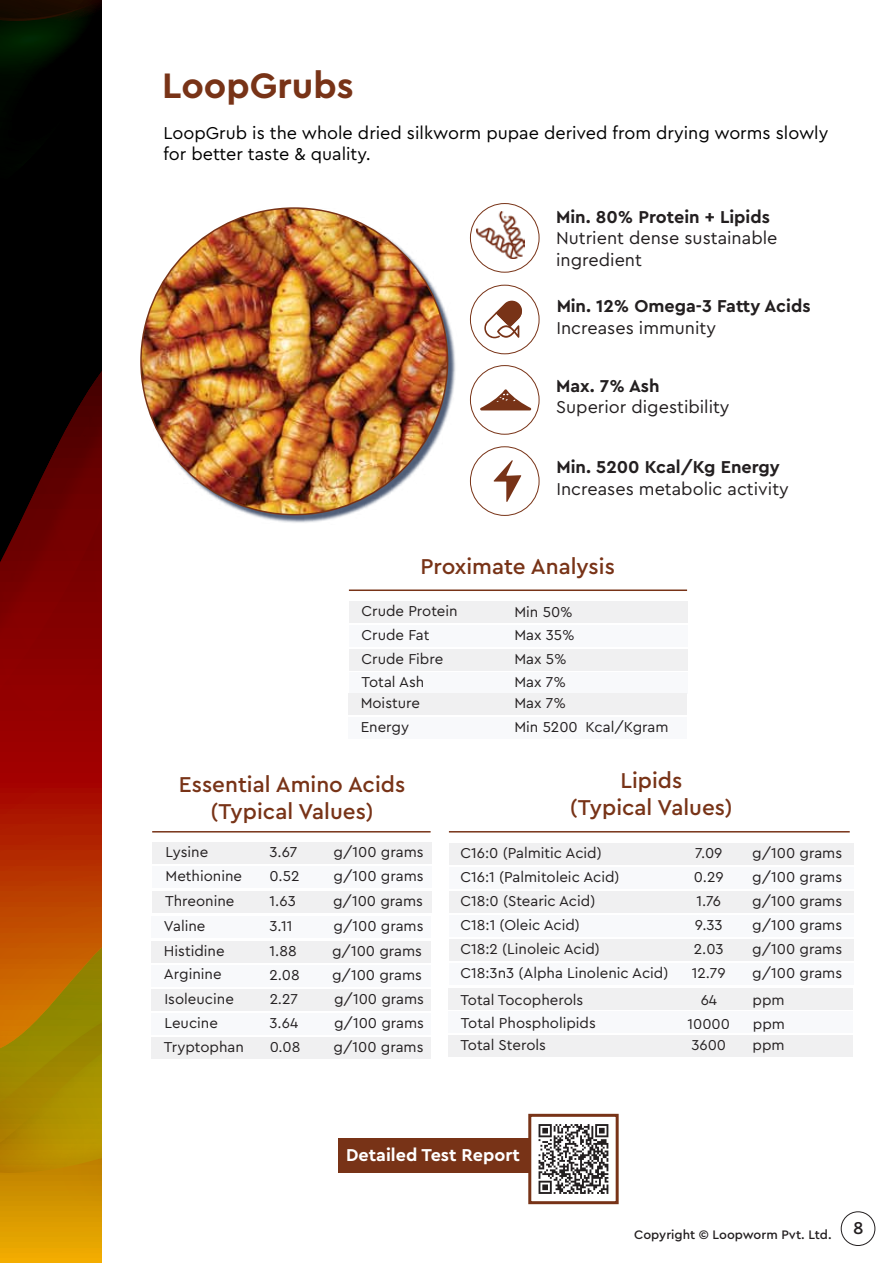
<style>
.page{position:relative;width:893px;height:1263px;background:#fff}
.page>*{position:absolute;margin:0;border:0;box-sizing:border-box;transform-origin:0 0}
.t1{font:700 37.05px "Cera Pro";color:#783317}
.t2{font:500 22.5px/27px "Cera Pro";color:#783317;text-align:center}
.t3{font:18px/21.6px "Cera Pro";color:#231f20}
.t4{font:18px/21px "Cera Pro";color:#000}
.t5{font:700 18px "Cera Pro";color:#231f20}
.t6{font:700 18px "Cera Pro";color:#fff}
.t7{font:15px/24px "Cera Pro";color:#231f20}
.t8{font:500 12.9px "Cera Pro";color:#231f20}
</style>
<div class="page">
<div style="left:841px;top:1211px;width:34px;height:35px;border:1px solid #231f20;border-radius:50%"></div>
<div style="left:337px;top:1138px;width:191px;height:35px;background:#783317"></div>
<div style="left:528px;top:1114px;width:91px;height:90px;border:3px solid #783317"></div>
<div style="left:0;top:640px;width:102px;height:58px;background:#8e0000"></div>
<div style="left:0;top:698px;width:102px;height:18px;background:#950000"></div>
<svg style="left:0;top:322px;width:102px;height:318px;background:#3e0000"></svg>
<svg style="left:0;top:0;width:102px;height:322px;background:#010300"></svg>
<svg style="left:0;top:716px;width:102px;height:547px;background:#b55d00"></svg>
<svg style="left:480px;top:389px;width:52px;height:21px"></svg>
<svg style="left:484px;top:300px;width:38px;height:38px"></svg>
<svg style="left:493px;top:460px;width:28px;height:42px"></svg>
<div style="left:470px;top:203px;width:69px;height:70px;border:1px solid #783317;border-radius:50%"></div>
<div style="left:470px;top:285px;width:69px;height:69px;border:1px solid #783317;border-radius:50%"></div>
<div style="left:470px;top:365px;width:69px;height:70px;border:1px solid #783317;border-radius:50%"></div>
<div style="left:470px;top:446px;width:69px;height:70px;border:1px solid #783317;border-radius:50%"></div>
<img style="left:477px;top:211px;width:47px;height:48px">
<img style="left:140px;top:207px;width:316px;height:316px">
<img style="left:141px;top:208px;width:307px;height:307px">
<div style="left:449px;top:843px;width:405px;height:22px;background:#f0f0f1"></div>
<div style="left:449px;top:867px;width:405px;height:22px;background:#f8f9fb"></div>
<div style="left:449px;top:915px;width:405px;height:22px;background:#f8f9fb"></div>
<div style="left:449px;top:963px;width:405px;height:22px;background:#f8f9fb"></div>
<div style="left:448px;top:988px;width:405px;height:22px;background:#f0f0f1"></div>
<div style="left:448px;top:1011px;width:405px;height:22px;background:#f8f9fb"></div>
<div style="left:448px;top:1035px;width:405px;height:22px;background:#f0f0f1"></div>
<div style="left:449px;top:891px;width:405px;height:22px;background:#f0f0f1"></div>
<div style="left:153px;top:842px;width:279px;height:22px;background:#f0f0f1"></div>
<div style="left:153px;top:866px;width:279px;height:22px;background:#f8f9fb"></div>
<div style="left:151px;top:941px;width:280px;height:21px;background:#f0f0f1"></div>
<div style="left:151px;top:965px;width:280px;height:22px;background:#f8f9fb"></div>
<div style="left:152px;top:891px;width:279px;height:22px;background:#f0f0f1"></div>
<div style="left:151px;top:916px;width:280px;height:22px;background:#f8f9fb"></div>
<div style="left:152px;top:989px;width:279px;height:22px;background:#f0f0f1"></div>
<div style="left:152px;top:1013px;width:279px;height:22px;background:#f8f9fb"></div>
<div style="left:151px;top:1036px;width:280px;height:22px;background:#f0f0f1"></div>
<div style="left:349px;top:601px;width:338px;height:22px;background:#f0f0f1"></div>
<div style="left:349px;top:625px;width:338px;height:22px;background:#f8f9fb"></div>
<div style="left:349px;top:649px;width:338px;height:22px;background:#f0f0f1"></div>
<div style="left:349px;top:672px;width:338px;height:22px;background:#f8f9fb"></div>
<hr style="left:349px;top:589px;width:338px;height:2px;background:#783317">
<div style="left:348px;top:693px;width:339px;height:22px;background:#f0f0f1"></div>
<div style="left:348px;top:717px;width:339px;height:22px;background:#f8f9fb"></div>
<hr style="left:152px;top:831px;width:279px;height:1px;background:#783317">
<div style="left:449px;top:939px;width:405px;height:22px;background:#f0f0f1"></div>
<hr style="left:449px;top:831px;width:401px;height:1px;background:#783317">
<svg style="left:538px;top:1124px;width:71px;height:70px"></svg>
<h1 class="t1" style="left:162px;top:61px;width:193px">LoopGrubs</h1>
<p class="t4" style="left:163px;top:122px;width:666px">LoopGrub is the whole dried silkworm pupae derived from drying worms slowly for better taste &amp; quality.</p>
<p class="t5" style="left:556px;top:205px;width:215px">Min. 80% Protein + Lipids</p>
<p class="t3" style="left:556px;top:227px;width:223px">Nutrient dense sustainable ingredient</p>
<p class="t5" style="left:556px;top:294px;width:256px">Min. 12% Omega-3 Fatty Acids</p>
<p class="t3" style="left:556px;top:317px;width:161px">Increases immunity</p>
<p class="t5" style="left:556px;top:374px;width:105px">Max. 7% Ash</p>
<p class="t3" style="left:556px;top:396px;width:175px">Superior digestibility</p>
<p class="t5" style="left:556px;top:455px;width:225px">Min. 5200 Kcal/Kg Energy</p>
<p class="t3" style="left:556px;top:477px;width:234px">Increases metabolic activity</p>
<h2 class="t2" style="left:420px;top:552px;width:196px">Proximate Analysis</h2>
<p class="t7" style="left:362px;top:598px;width:98px">Crude Protein</p>
<p class="t7" style="left:514px;top:599px;width:62px">Min 50%<br>Max 35%<br>Max 5%</p>
<p class="t7" style="left:514px;top:669px;width:53px">Max 7%</p>
<p class="t7" style="left:362px;top:623px;width:83px">Crude Fat<br>Crude Fibre</p>
<p class="t7" style="left:362px;top:669px;width:64px">Total Ash</p>
<p class="t7" style="left:361px;top:691px;width:61px">Moisture<br>Energy</p>
<h2 class="t2" style="left:179px;top:770px;width:228px">Essential Amino Acids (Typical Values)</h2>
<h2 class="t2" style="left:570px;top:766px;width:164px">Lipids<br>(Typical Values)</h2>
<p class="t7" style="left:166px;top:839px;width:44px">Lysine</p>
<p class="t7" style="left:270px;top:840px;width:29px">3.67</p>
<p class="t7" style="left:334px;top:840px;width:91px">g/100 grams</p>
<p class="t7" style="left:166px;top:864px;width:78px">Methionine</p>
<p class="t7" style="left:270px;top:864px;width:31px">0.52</p>
<p class="t7" style="left:334px;top:864px;width:91px">g/100 grams</p>
<p class="t7" style="left:514px;top:691px;width:65px">Max 7%<br>Min 5200</p>
<p class="t7" style="left:585px;top:715px;width:85px">Kcal/Kgram</p>
<p class="t7" style="left:460px;top:840px;width:143px">C16:0 (Palmitic Acid)</p>
<p class="t7" style="left:695px;top:840px;width:29px">7.09</p>
<p class="t7" style="left:752px;top:840px;width:91px">g/100 grams</p>
<p class="t7" style="left:460px;top:864px;width:161px">C16:1 (Palmitoleic Acid)</p>
<p class="t7" style="left:694px;top:864px;width:31px">0.29</p>
<p class="t7" style="left:752px;top:864px;width:91px">g/100 grams</p>
<p class="t7" style="left:460px;top:912px;width:121px">C18:1 (Oleic Acid)</p>
<p class="t7" style="left:695px;top:912px;width:29px">9.33</p>
<p class="t7" style="left:752px;top:912px;width:91px">g/100 grams</p>
<p class="t7" style="left:460px;top:936px;width:141px">C18:2 (Linoleic Acid)</p>
<p class="t7" style="left:694px;top:937px;width:31px">2.03</p>
<p class="t7" style="left:752px;top:937px;width:91px">g/100 grams</p>
<p class="t7" style="left:460px;top:961px;width:210px">C18:3n3 (Alpha Linolenic Acid)</p>
<p class="t7" style="left:692px;top:961px;width:35px">12.79</p>
<p class="t7" style="left:752px;top:961px;width:91px">g/100 grams</p>
<p class="t7" style="left:461px;top:1010px;width:137px">Total Phospholipids</p>
<p class="t7" style="left:687px;top:1011px;width:44px">10000</p>
<p class="t7" style="left:753px;top:1011px;width:34px">ppm</p>
<p class="t7" style="left:460px;top:888px;width:137px">C18:0 (Stearic Acid)</p>
<p class="t7" style="left:696px;top:888px;width:26px">1.76</p>
<p class="t7" style="left:752px;top:888px;width:91px">g/100 grams</p>
<p class="t7" style="left:165px;top:889px;width:71px">Threonine</p>
<p class="t7" style="left:270px;top:889px;width:28px">1.63</p>
<p class="t7" style="left:333px;top:889px;width:91px">g/100 grams</p>
<p class="t7" style="left:164px;top:913px;width:43px">Valine</p>
<p class="t7" style="left:270px;top:914px;width:24px">3.11</p>
<p class="t7" style="left:334px;top:914px;width:91px">g/100 grams</p>
<p class="t7" style="left:164px;top:938px;width:62px">Histidine</p>
<p class="t7" style="left:270px;top:938px;width:29px">1.88</p>
<p class="t7" style="left:332px;top:938px;width:91px">g/100 grams</p>
<p class="t7" style="left:164px;top:962px;width:59px">Arginine</p>
<p class="t7" style="left:270px;top:962px;width:32px">2.08</p>
<p class="t7" style="left:332px;top:962px;width:91px">g/100 grams</p>
<p class="t7" style="left:334px;top:987px;width:91px">g/100 grams g/100 grams</p>
<p class="t7" style="left:164px;top:987px;width:71px">Isoleucine<br>Leucine</p>
<p class="t7" style="left:460px;top:987px;width:124px">Total Tocopherols</p>
<p class="t7" style="left:460px;top:1032px;width:87px">Total Sterols</p>
<p class="t7" style="left:270px;top:987px;width:30px">2.27<br>3.64</p>
<p class="t7" style="left:700px;top:987px;width:18px">64</p>
<p class="t7" style="left:691px;top:1032px;width:36px">3600</p>
<p class="t7" style="left:753px;top:987px;width:34px">ppm</p>
<p class="t7" style="left:753px;top:1032px;width:34px">ppm</p>
<p class="t7" style="left:164px;top:1034px;width:82px">Tryptophan</p>
<p class="t7" style="left:270px;top:1034px;width:33px">0.08</p>
<p class="t7" style="left:334px;top:1034px;width:91px">g/100 grams</p>
<p class="t6" style="left:346px;top:1143px;width:175px">Detailed Test Report</p>
<p class="t8" style="left:634px;top:1225px;width:231px">Copyright © Loopworm Pvt. Ltd. <sup>8</sup></p>
</div>
